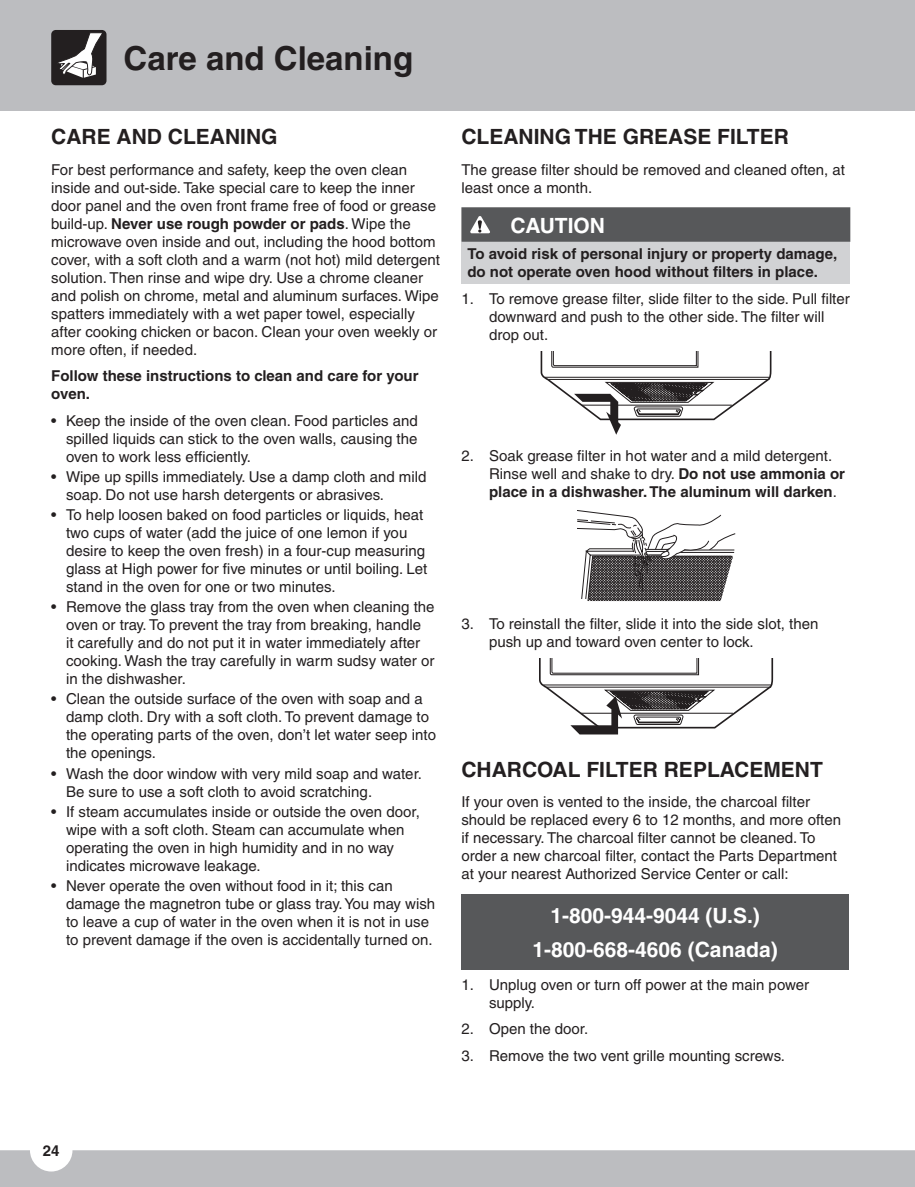
<style>
.page{position:relative;width:915px;height:1187px;background:#fff}
.page>*{position:absolute;margin:0;border:0;box-sizing:border-box;transform-origin:0 0}
.t1{font:700 33px "Helvetica";color:#231f20}
.t2{font:700 21px "Helvetica";color:#231f20}
.t3{font:700 21px/33.8px "Helvetica";color:#fff;text-align:center}
.t4{font:15px/18px "Helvetica";color:#231f20}
.t5{font:700 15px/18px "Helvetica";color:#231f20}
.s1{font-weight:700}
</style>
<div class="page">
<div style="left:0;top:0;width:915px;height:111px;background:#bcbdc0"></div>
<div style="left:51px;top:30px;width:55px;height:55px;background:#231f20;border-radius:5px"></div>
<svg style="left:58px;top:32px;width:44px;height:46px"></svg>
<div style="left:461px;top:242px;width:389px;height:41px;background:#d1d2d4"></div>
<svg style="left:461px;top:207px;width:389px;height:35px;background:#5b5c5e"></svg>
<svg style="left:540px;top:351px;width:232px;height:84px"></svg>
<svg style="left:577px;top:510px;width:159px;height:92px"></svg>
<svg style="left:539px;top:659px;width:235px;height:75px"></svg>
<div style="left:461px;top:894px;width:388px;height:75px;background:#57585a"></div>
<div style="left:0;top:1150px;width:915px;height:37px;background:#bcbdc0"></div>
<h1 class="t1" style="left:124px;top:39px;width:291px">Care and Cleaning</h1>
<h2 class="t2" style="left:51px;top:124px;width:228px">CARE AND CLEANING</h2>
<p class="t4" style="left:51px;top:160px;width:390px">For best performance and safety, keep the oven clean inside and out-side. Take special care to keep the inner door panel and the oven front frame free of food or grease build-up. <span class="s1">Never use rough powder or pads</span>. Wipe the microwave oven inside and out, including the hood bottom cover, with a soft cloth and a warm (not hot) mild detergent solution. Then rinse and wipe dry. Use a chrome cleaner and polish on chrome, metal and aluminum surfaces. Wipe spatters immediately with a wet paper towel, especially after cooking chicken or bacon. Clean your oven weekly or more often, if needed.</p>
<p class="t5" style="left:51px;top:367px;width:369px">Follow these instructions to clean and care for your oven.</p>
<p class="t4" style="left:66px;top:411px;width:353px;text-align:justify;text-indent:-15px">• Keep the inside of the oven clean. Food particles and spilled liquids can stick to the oven walls, causing the oven to work less efficiently.</p>
<p class="t4" style="left:66px;top:468px;width:362px;text-indent:-15px">• Wipe up spills immediately. Use a damp cloth and mild soap. Do not use harsh detergents or abrasives.</p>
<p class="t4" style="left:66px;top:506px;width:363px;text-indent:-15px">• To help loosen baked on food particles or liquids, heat two cups of water (add the juice of one lemon if you desire to keep the oven fresh) in a four-cup measuring glass at High power for five minutes or until boiling. Let stand in the oven for one or two minutes.</p>
<p class="t4" style="left:66px;top:598px;width:370px;text-indent:-15px">• Remove the glass tray from the oven when cleaning the oven or tray. To prevent the tray from breaking, handle<br>it carefully and do not put it in water immediately after cooking. Wash the tray carefully in warm sudsy water or in the dishwasher.</p>
<p class="t4" style="left:66px;top:690px;width:371px;text-indent:-15px">• Clean the outside surface of the oven with soap and a damp cloth. Dry with a soft cloth. To prevent damage to the operating parts of the oven, don’t let water seep into the openings.</p>
<p class="t4" style="left:66px;top:764px;width:357px;text-indent:-15px">• Wash the door window with very mild soap and water.<br>Be sure to use a soft cloth to avoid scratching.</p>
<p class="t4" style="left:66px;top:802px;width:355px;text-indent:-15px">• If steam accumulates inside or outside the oven door, wipe with a soft cloth. Steam can accumulate when operating the oven in high humidity and in no way indicates microwave leakage.</p>
<p class="t4" style="left:66px;top:876px;width:371px;text-indent:-15px">• Never operate the oven without food in it; this can damage the magnetron tube or glass tray. You may wish to leave a cup of water in the oven when it is not in use to prevent damage if the oven is accidentally turned on.</p>
<h2 class="t2" style="left:461px;top:124px;width:329px">CLEANING THE GREASE FILTER</h2>
<p class="t4" style="left:461px;top:160px;width:385px">The grease filter should be removed and cleaned often, at least once a month.</p>
<h2 class="t3" style="left:510px;top:208px;width:96px">CAUTION</h2>
<p class="t5" style="left:467px;top:245px;width:371px">To avoid risk of personal injury or property damage, do not operate oven hood without filters in place.</p>
<p class="t4" style="left:489px;top:290px;width:362px;text-indent:-28px">1. To remove grease filter, slide filter to the side. Pull filter downward and push to the other side. The filter will drop out.</p>
<p class="t4" style="left:489px;top:447px;width:358px;text-indent:-28px">2. Soak grease filter in hot water and a mild detergent.<br>Rinse well and shake to dry. <span class="s1">Do not use ammonia or place in a dishwasher. The aluminum will darken</span>.</p>
<p class="t4" style="left:489px;top:615px;width:331px;text-indent:-28px">3. To reinstall the filter, slide it into the side slot, then push up and toward oven center to lock.</p>
<h2 class="t2" style="left:461px;top:756px;width:363px">CHARCOAL FILTER REPLACEMENT</h2>
<p class="t4" style="left:461px;top:793px;width:381px">If your oven is vented to the inside, the charcoal filter should be replaced every 6 to 12 months, and more often if necessary. The charcoal filter cannot be cleaned. To order a new charcoal filter, contact the Parts Department at your nearest Authorized Service Center or call:</p>
<h2 class="t3" style="left:532px;top:898px;width:247px">1-800-944-9044 (U.S.)<br>1-800-668-4606 (Canada)</h2>
<p class="t4" style="left:489px;top:975px;width:322px;text-indent:-28px">1. Unplug oven or turn off power at the main power supply.</p>
<p class="t4" style="left:461px;top:1020px;width:128px">2. Open the door.</p>
<p class="t4" style="left:461px;top:1046px;width:325px">3. Remove the two vent grille mounting screws.</p>
<p class="t5" style="left:43px;top:1141px;width:18px">24</p>
</div>
